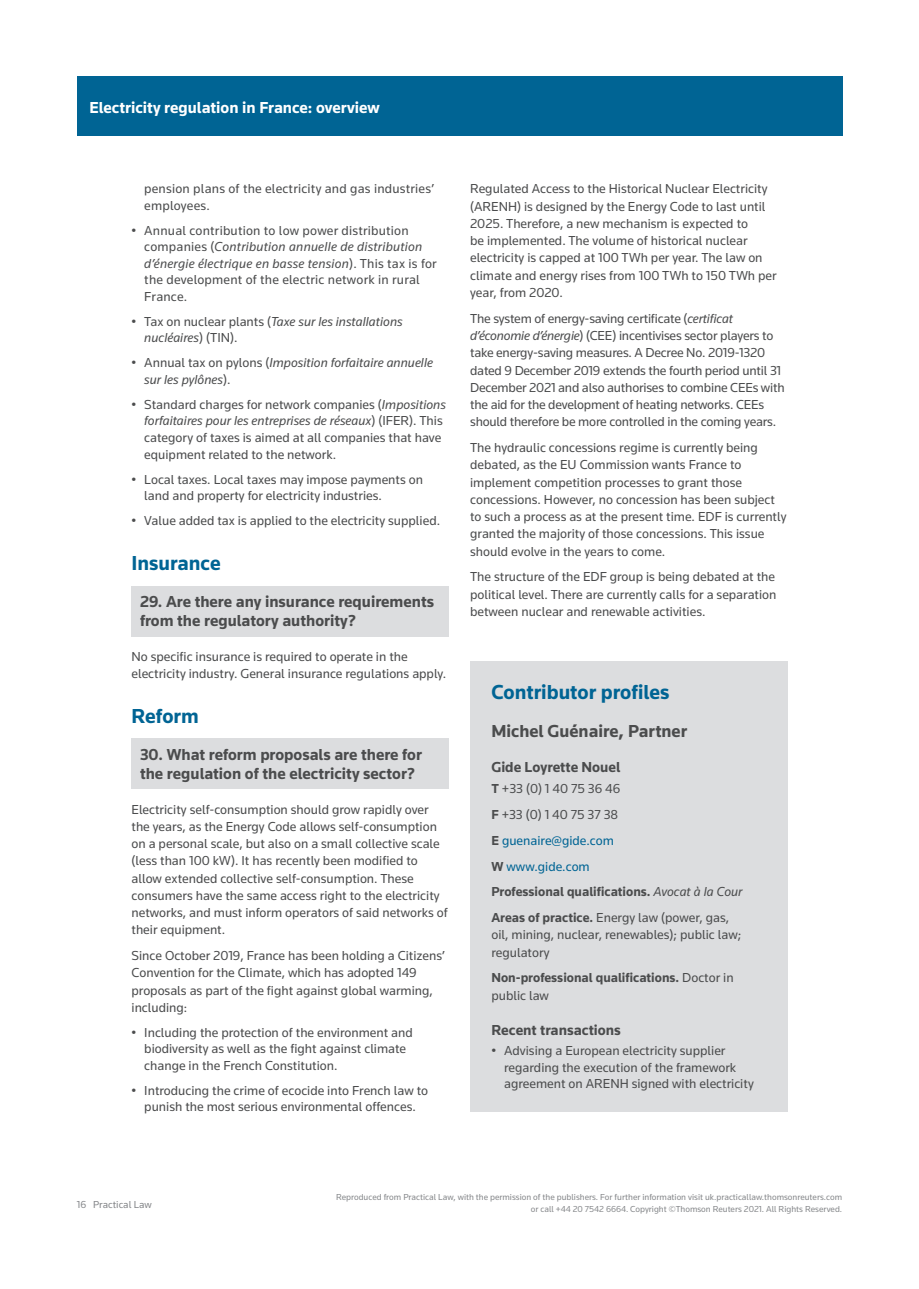
<style>
.page{position:relative;width:919px;height:1289px;background:#fff}
.page>*{position:absolute;margin:0;border:0;box-sizing:border-box;transform-origin:0 0}
.t1{font:700 21px "Knowledge";color:#006494}
.t2{font:700 18px "Knowledge";color:#4b4c4d}
.t3{font:700 16.5px/19.5px "Knowledge";color:#4b4c4d}
.t4{font:700 16.5px "Knowledge";color:#fff}
.t5{font:700 15px "Knowledge";color:#4b4c4d}
.t6{font:13.5px/17.2px "Knowledge";color:#4b4c4d}
.t7{font:italic 13.5px/16.5px "Knowledge";color:#4b4c4d}
.t8{font:700 13.5px/17.2px "Knowledge";color:#4b4c4d}
.t9{font:10.5px "Knowledge";color:#86888b}
.t10{font:9px/12px "Knowledge";color:#86888b;text-align:right}
.s1{font-style:italic}
.s2{font-style:normal}
.s3{font-weight:700}
.s4{color:#006494}
.s5{font-weight:400}
</style>
<div class="page">
<div style="left:77px;top:77px;width:765px;height:59px;background:#006494"></div>
<div style="left:131px;top:585px;width:318px;height:51px;background:#dcdddf"></div>
<div style="left:131px;top:738px;width:318px;height:51px;background:#dcdddf"></div>
<div style="left:470px;top:661px;width:317px;height:450px;background:#dcdddf"></div>
<p class="t4" style="left:89px;top:97px;width:292px">Electricity regulation in France: overview</p>
<p class="t6" style="left:144px;top:180px;width:291px;line-height:16.5px">pension plans of the electricity and gas industries’ employees.</p>
<p class="t6" style="left:144px;top:222px;width:294px;line-height:16.5px;text-indent:-13px">• Annual contribution to low power distribution companies (<span class="s1">Contribution annuelle de distribution d’énergie électrique en basse tension</span>). This tax is for the development of the electric network in rural France.</p>
<p class="t7" style="left:144px;top:313px;width:260px;text-indent:-13px"><span class="s2">• Tax on nuclear plants (</span>Taxe sur les installations nucléaires<span class="s2">) (TIN).</span></p>
<p class="t7" style="left:144px;top:354px;width:290px;text-indent:-13px"><span class="s2">• Annual tax on pylons (</span>Imposition forfaitaire annuelle sur les pylônes<span class="s2">).</span></p>
<p class="t6" style="left:144px;top:396px;width:303px;line-height:16.5px;text-indent:-13px">• Standard charges for network companies (<span class="s1">Impositions forfaitaires pour les entreprises de réseaux</span>) (IFER). This category of taxes is aimed at all companies that have equipment related to the network.</p>
<p class="t6" style="left:144px;top:470px;width:280px;line-height:16.5px;text-indent:-13px">• Local taxes. Local taxes may impose payments on land and property for electricity industries.</p>
<p class="t6" style="left:131px;top:511px;width:310px">• Value added tax is applied to the electricity supplied.</p>
<h1 class="t1" style="left:131px;top:550px;width:91px">Insurance</h1>
<p class="t3" style="left:140px;top:591px;width:295px">29. Are there any insurance requirements from the regulatory authority?</p>
<p class="t6" style="left:131px;top:647px;width:316px">No specific insurance is required to operate in the electricity industry. General insurance regulations apply.</p>
<h1 class="t1" style="left:131px;top:703px;width:69px">Reform</h1>
<p class="t3" style="left:140px;top:744px;width:283px">30. What reform proposals are there for the regulation of the electricity sector?</p>
<p class="t6" style="left:131px;top:800px;width:318px">Electricity self-consumption should grow rapidly over the years, as the Energy Code allows self-consumption on a personal scale, but also on a small collective scale (less than 100 kW). It has recently been modified to allow extended collective self-consumption. These consumers have the same access right to the electricity networks, and must inform operators of said networks of their equipment.</p>
<p class="t6" style="left:131px;top:946px;width:315px">Since October 2019, France has been holding a Citizens’ Convention for the Climate, which has adopted 149 proposals as part of the fight against global warming, including:</p>
<p class="t6" style="left:144px;top:1023px;width:270px;line-height:16.5px;text-indent:-13px">• Including the protection of the environment and biodiversity as well as the fight against climate change in the French Constitution.</p>
<p class="t6" style="left:131px;top:1081px;width:298px;line-height:16.5px;text-align:center">• Introducing the crime of ecocide into French law to punish the most serious environmental offences.</p>
<p class="t6" style="left:470px;top:180px;width:308px">Regulated Access to the Historical Nuclear Electricity (ARENH) is designed by the Energy Code to last until 2025. Therefore, a new mechanism is expected to<br>be implemented. The volume of historical nuclear electricity is capped at 100 TWh per year. The law on climate and energy rises from 100 TWh to 150 TWh per year, from 2020.</p>
<p class="t6" style="left:470px;top:309px;width:316px">The system of energy-saving certificate (<span class="s1">certificat d’économie d’énergie</span>) (CEE) incentivises sector players to take energy-saving measures. A Decree No. 2019-1320 dated 9 December 2019 extends the fourth period until 31<br>December 2021 and also authorises to combine CEEs with the aid for the development of heating networks. CEEs should therefore be more controlled in the coming years.</p>
<p class="t6" style="left:470px;top:439px;width:318px">The hydraulic concessions regime is currently being debated, as the EU Commission wants France to implement competition processes to grant those concessions. However, no concession has been subject to such a process as at the present time. EDF is currently granted the majority of those concessions. This issue should evolve in the years to come.</p>
<p class="t6" style="left:470px;top:568px;width:308px;text-align:justify">The structure of the EDF group is being debated at the political level. There are currently calls for a separation between nuclear and renewable activities.</p>
<h1 class="t1" style="left:491px;top:678px;width:179px">Contributor profiles</h1>
<h2 class="t2" style="left:491px;top:719px;width:197px">Michel Guénaire, Partner</h2>
<p class="t5" style="left:491px;top:757px;width:130px">Gide Loyrette Nouel</p>
<p class="t6" style="left:491px;top:775px;width:252px;line-height:25.8px"><span class="s3">T</span> +33 (0) 1 40 75 36 46<br><span class="s3">F</span> +33 (0) 1 40 75 37 38<br><span class="s3">E</span> <span class="s4">guenaire@gide.com<br></span><span class="s3">W</span> <span class="s4">www.gide.com<br></span><span class="s3">Professional qualifications.</span> <span class="s1">Avocat à la Cour<br></span><span class="s3">Areas of practice.</span> Energy law (power, gas,</p>
<p class="t6" style="left:491px;top:926px;width:251px">oil, mining, nuclear, renewables); public law; regulatory</p>
<p class="t8" style="left:491px;top:969px;width:244px">Non-professional qualifications. <span class="s5">Doctor in public law</span></p>
<p class="t5" style="left:491px;top:1020px;width:131px">Recent transactions</p>
<p class="t6" style="left:504px;top:1042px;width:251px;line-height:16.5px;text-indent:-13px">• Advising a European electricity supplier regarding the execution of the framework agreement on ARENH signed with electricity</p>
<p class="t9" style="left:77px;top:1198px;width:77px">16 Practical Law</p>
<p class="t10" style="left:336px;top:1190px;width:507px">Reproduced from Practical Law, with the permission of the publishers. For further information visit uk.practicallaw.thomsonreuters.com or call +44 20 7542 6664. Copyright ©Thomson Reuters 2021. All Rights Reserved.</p>
</div>
